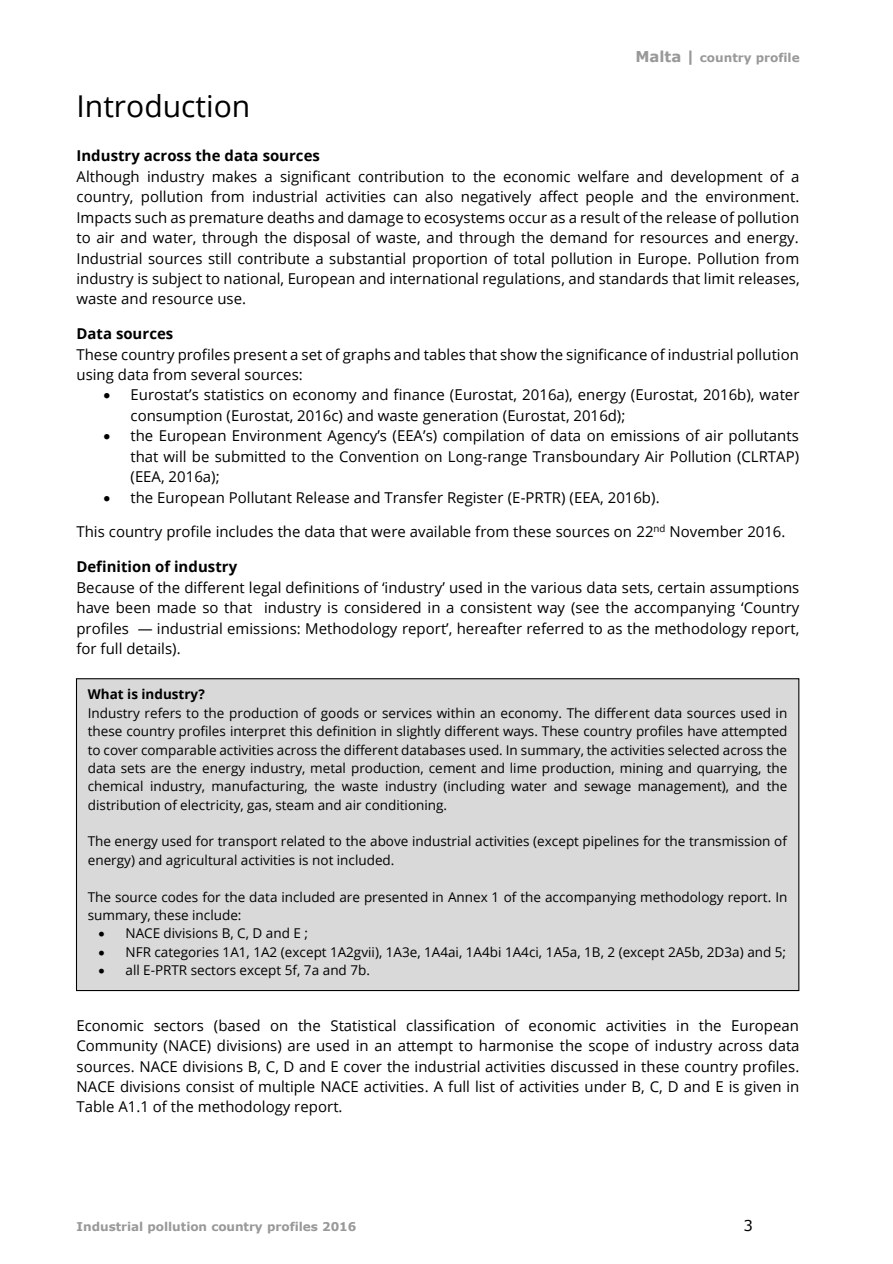
<style>
.page{position:relative;width:893px;height:1264px;background:#fff}
.page>*{position:absolute;margin:0;border:0;box-sizing:border-box;transform-origin:0 0}
.t1{font:30px "Open Sans";color:#000}
.t2{font:15px/20.4px "Open Sans";color:#000;text-align:justify}
.t3{font:700 15px "Open Sans";color:#000}
.t4{font:15px "Verdana";color:#000}
.t5{font:13.5px/18.5px "Open Sans";color:#000}
.t6{font:700 13.5px "Open Sans";color:#000}
.t7{font:700 12px "Verdana";color:#999}
.s1{font-size:15px}
</style>
<div class="page">
<div style="left:76px;top:678px;width:723px;height:312px;background:#d9d9d9"></div>
<p class="t7" style="left:635px;top:50px;width:166px"><span class="s1">Malta |</span> country profile</p>
<h1 class="t1" style="left:76px;top:85px;width:175px">Introduction</h1>
<p class="t3" style="left:76px;top:145px;width:245px">Industry across the data sources</p>
<p class="t2" style="left:76px;top:165px;width:725px">Although industry makes a significant contribution to the economic welfare and development of a country, pollution from industrial activities can also negatively affect people and the environment.<br>Impacts such as premature deaths and damage to ecosystems occur as a result of the release of pollution to air and water, through the disposal of waste, and through the demand for resources and energy.<br>Industrial sources still contribute a substantial proportion of total pollution in Europe. Pollution from industry is subject to national, European and international regulations, and standards that limit releases, waste and resource use.</p>
<p class="t3" style="left:76px;top:323px;width:98px">Data sources</p>
<p class="t2" style="left:76px;top:343px;width:724px">These country profiles present a set of graphs and tables that show the significance of industrial pollution using data from several sources:</p>
<p class="t2" style="left:131px;top:384px;width:670px;text-indent:-27px">• Eurostat’s statistics on economy and finance (Eurostat, 2016a), energy (Eurostat, 2016b), water consumption (Eurostat, 2016c) and waste generation (Eurostat, 2016d);</p>
<p class="t2" style="left:131px;top:425px;width:670px;text-indent:-27px">• the European Environment Agency’s (EEA’s) compilation of data on emissions of air pollutants that will be submitted to the Convention on Long-range Transboundary Air Pollution (CLRTAP) (EEA, 2016a);</p>
<p class="t2" style="left:104px;top:486px;width:558px">• the European Pollutant Release and Transfer Register (E-PRTR) (EEA, 2016b).</p>
<p class="t2" style="left:76px;top:521px;width:711px">This country profile includes the data that were available from these sources on 22<sup>nd</sup> November 2016.</p>
<p class="t3" style="left:76px;top:556px;width:162px">Definition of industry</p>
<p class="t2" style="left:76px;top:576px;width:725px">Because of the different legal definitions of ‘industry’ used in the various data sets, certain assumptions have been made so that industry is considered in a consistent way (see the accompanying ‘Country profiles — industrial emissions: Methodology report’, hereafter referred to as the methodology report, for full details).</p>
<p class="t6" style="left:88px;top:684px;width:118px">What is industry?</p>
<p class="t5" style="left:88px;top:702px;width:701px;text-align:justify">Industry refers to the production of goods or services within an economy. The different data sources used in these country profiles interpret this definition in slightly different ways. These country profiles have attempted to cover comparable activities across the different databases used. In summary, the activities selected across the data sets are the energy industry, metal production, cement and lime production, mining and quarrying, the chemical industry, manufacturing, the waste industry (including water and sewage management), and the distribution of electricity, gas, steam and air conditioning.</p>
<p class="t5" style="left:88px;top:831px;width:701px">The energy used for transport related to the above industrial activities (except pipelines for the transmission of energy) and agricultural activities is not included.</p>
<p class="t5" style="left:88px;top:886px;width:701px">The source codes for the data included are presented in Annex 1 of the accompanying methodology report. In summary, these include:</p>
<p class="t5" style="left:98px;top:923px;width:211px">• NACE divisions B, C, D and E ;</p>
<p class="t5" style="left:98px;top:941px;width:689px">• NFR categories 1A1, 1A2 (except 1A2gvii), 1A3e, 1A4ai, 1A4bi 1A4ci, 1A5a, 1B, 2 (except 2A5b, 2D3a) and 5;</p>
<p class="t5" style="left:98px;top:959px;width:273px">• all E-PRTR sectors except 5f, 7a and 7b.</p>
<p class="t2" style="left:76px;top:1014px;width:725px">Economic sectors (based on the Statistical classification of economic activities in the European Community (NACE) divisions) are used in an attempt to harmonise the scope of industry across data sources. NACE divisions B, C, D and E cover the industrial activities discussed in these country profiles.<br>NACE divisions consist of multiple NACE activities. A full list of activities under B, C, D and E is given in Table A1.1 of the methodology report.</p>
<p class="t7" style="left:76px;top:1218px;width:281px">Industrial pollution country profiles 2016</p>
<p class="t4" style="left:744px;top:1215px;width:11px">3</p>
</div>
